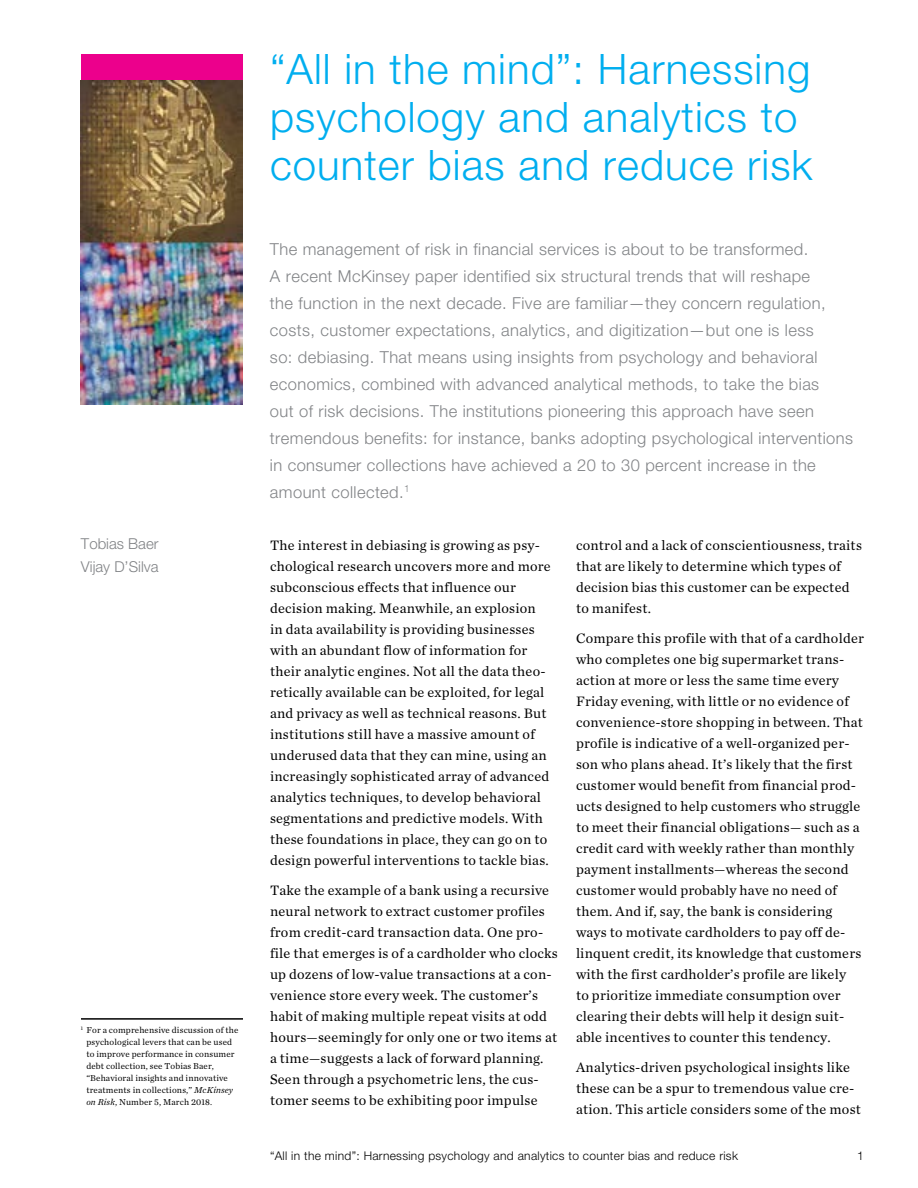
<style>
.page{position:relative;width:918px;height:1188px;background:#fff}
.page>*{position:absolute;margin:0;border:0;box-sizing:border-box;transform-origin:0 0}
.t1{font:300 42px/48px "Helvetica Neue LT Std";letter-spacing:.025em;color:#00aeef}
.t2{font:300 16.5px/27px "Helvetica Neue LT Std";letter-spacing:.025em;color:#828487}
.t3{font:300 15px/22.5px "Helvetica Neue LT Std";color:#808285}
.t4{font:14.25px/21px "Chronicle Text G1";letter-spacing:.015em;color:#000}
.t5{font:300 12px "Helvetica Neue LT Std";letter-spacing:.025em;color:#000}
.t6{font:9px/12px "Chronicle Text G1";letter-spacing:.015em;color:#000}
.s1{font-style:italic}
</style>
<div class="page">
<div style="left:81px;top:54px;width:162px;height:351px;background:#ec008c"></div>
<img style="left:81px;top:81px;width:162px;height:324px">
<hr style="left:81px;top:1018px;width:162px;height:2px;background:#000">
<p class="t3" style="left:81px;top:532px;width:79px">Tobias Baer<br>Vijay D’Silva</p>
<p class="t6" style="left:86px;top:1024px;width:154px;text-indent:-5px"><sup>1</sup> For a comprehensive discussion of the psychological levers that can be used to improve performance in consumer debt collection, see Tobias Baer, “Behavioral insights and innovative treatments in collections,” <span class="s1">McKinsey on Risk</span>, Number 5, March 2018.</p>
<h1 class="t1" style="left:270px;top:44px;width:544px">“All in the mind”: Harnessing psychology and analytics to counter bias and reduce risk</h1>
<p class="t2" style="left:270px;top:235px;width:584px">The management of risk in financial services is about to be transformed.<br>A recent McKinsey paper identified six structural trends that will reshape<br>the function in the next decade. Five are familiar—they concern regulation, costs, customer expectations, analytics, and digitization—but one is less<br>so: debiasing. That means using insights from psychology and behavioral economics, combined with advanced analytical methods, to take the bias<br>out of risk decisions. The institutions pioneering this approach have seen tremendous benefits: for instance, banks adopting psychological interventions in consumer collections have achieved a 20 to 30 percent increase in the amount collected.<sup>1</sup></p>
<p class="t4" style="left:270px;top:534px;width:282px">The interest in debiasing is growing as psy&shy;chological research uncovers more and more subconscious effects that influence our decision making. Meanwhile, an explosion in data availability is providing businesses with an abundant flow of information for their analytic engines. Not all the data theo&shy;retically available can be exploited, for legal and privacy as well as technical reasons. But institutions still have a massive amount of underused data that they can mine, using an increasingly sophisticated array of advanced analytics techniques, to develop behavioral segmentations and predictive models. With these foundations in place, they can go on to design powerful interventions to tackle bias.</p>
<p class="t4" style="left:270px;top:879px;width:289px">Take the example of a bank using a recursive neural network to extract customer profiles from credit-card transaction data. One pro&shy;file that emerges is of a cardholder who clocks up dozens of low-value transactions at a con&shy;venience store every week. The customer’s habit of making multiple repeat visits at odd hours—seemingly for only one or two items at a time—suggests a lack of forward planning.<br>Seen through a psychometric lens, the cus&shy;tomer seems to be exhibiting poor impulse</p>
<p class="t4" style="left:576px;top:534px;width:287px">control and a lack of conscientiousness, traits that are likely to determine which types of decision bias this customer can be expected to manifest.</p>
<p class="t4" style="left:576px;top:627px;width:289px">Compare this profile with that of a cardholder who completes one big supermarket trans&shy;action at more or less the same time every Friday evening, with little or no evidence of convenience-store shopping in between. That profile is indicative of a well-organized per&shy;son who plans ahead. It’s likely that the first customer would benefit from financial prod&shy;ucts designed to help customers who struggle to meet their financial obligations— such as a credit card with weekly rather than monthly payment installments—whereas the second customer would probably have no need of them. And if, say, the bank is considering ways to motivate cardholders to pay off de&shy;linquent credit, its knowledge that customers with the first cardholder’s profile are likely<br>to prioritize immediate consumption over clearing their debts will help it design suit&shy;able incentives to counter this tendency.</p>
<p class="t4" style="left:576px;top:1056px;width:287px">Analytics-driven psychological insights like these can be a spur to tremendous value cre&shy;ation. This article considers some of the most</p>
<p class="t5" style="left:270px;top:1149px;width:470px">“All in the mind”: Harnessing psychology and analytics to counter bias and reduce risk</p>
<p class="t5" style="left:857px;top:1149px;width:8px">1</p>
</div>
